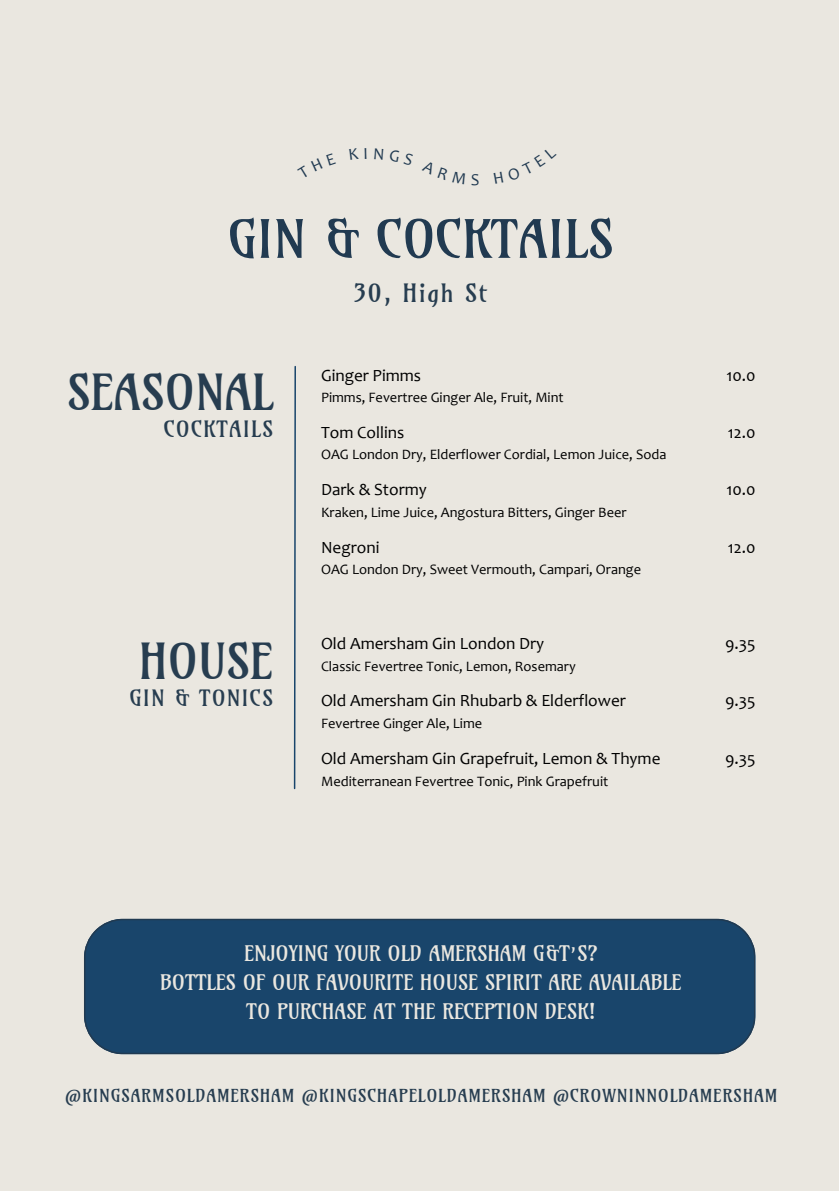
<style>
.page{position:relative;width:839px;height:1191px;background:#fff}
.page>*{position:absolute;margin:0;border:0;box-sizing:border-box;transform-origin:0 0}
.t1{font:51.8px "Amarante";color:#213a51}
.t2{font:47.6px "Amarante";color:#273d50}
.t3{font:24.2px "Amarante";letter-spacing:.06em;color:#273d50}
.t4{font:21.6px "Amarante";letter-spacing:.06em;color:#273d50}
.t5{font:20.6px/28.8px "Amarante";color:#eae7e0;text-align:center}
.t6{font:17.2px "Candara";color:#000}
.t7{font:17.2px "Amarante";letter-spacing:.055em;color:#273d50}
.t8{font:14.4px "Candara";color:#000}
</style>
<div class="page">
<div style="left:0;top:0;width:838px;height:1191px;background:#eae7e0"></div>
<svg style="left:293px;top:365px;width:3px;height:425px"></svg>
<div style="left:84px;top:919px;width:670px;height:135px;background:#19456b"></div>
<h5 class="t1" style="left:228px;top:207px;width:387px">GIN &amp; COCKTAILS</h5>
<p class="t2" style="left:67px;top:363px;width:208px">SEASONAL</p>
<p class="t4" style="left:164px;top:416px;width:111px">COCKTAILS</p>
<p class="t2" style="left:138px;top:632px;width:136px">HOUSE</p>
<p class="t4" style="left:129px;top:685px;width:145px">GIN &amp; TONICS</p>
<h5 class="t3" style="left:354px;top:278px;width:135px">30, High St</h5>
<h5 class="t6" style="left:321px;top:364px;width:102px">Ginger Pimms</h5>
<h5 class="t8" style="left:321px;top:388px;width:244px">Pimms, Fevertree Ginger Ale, Fruit, Mint</h5>
<h3 class="t6" style="left:321px;top:421px;width:85px">Tom Collins</h3>
<h4 class="t8" style="left:321px;top:446px;width:347px">OAG London Dry, Elderflower Cordial, Lemon Juice, Soda</h4>
<p class="t6" style="left:321px;top:479px;width:107px">Dark &amp; Stormy</p>
<p class="t8" style="left:321px;top:503px;width:307px">Kraken, Lime Juice, Angostura Bitters, Ginger Beer</p>
<p class="t6" style="left:321px;top:536px;width:60px">Negroni</p>
<p class="t8" style="left:321px;top:561px;width:321px">OAG London Dry, Sweet Vermouth, Campari, Orange</p>
<p class="t6" style="left:321px;top:633px;width:224px">Old Amersham Gin London Dry</p>
<p class="t8" style="left:321px;top:657px;width:256px">Classic Fevertree Tonic, Lemon, Rosemary</p>
<p class="t6" style="left:321px;top:690px;width:306px">Old Amersham Gin Rhubarb &amp; Elderflower</p>
<p class="t8" style="left:321px;top:714px;width:163px">Fevertree Ginger Ale, Lime</p>
<p class="t6" style="left:321px;top:748px;width:341px">Old Amersham Gin Grapefruit, Lemon &amp; Thyme</p>
<p class="t8" style="left:321px;top:772px;width:289px">Mediterranean Fevertree Tonic, Pink Grapefruit</p>
<h5 class="t6" style="left:726px;top:364px;width:31px">10.0</h5>
<p class="t6" style="left:727px;top:421px;width:29px">12.0</p>
<p class="t6" style="left:726px;top:479px;width:31px">10.0</p>
<p class="t6" style="left:727px;top:536px;width:29px">12.0</p>
<p class="t6" style="left:725px;top:633px;width:32px">9.35</p>
<p class="t6" style="left:725px;top:690px;width:32px">9.35</p>
<p class="t6" style="left:725px;top:748px;width:32px">9.35</p>
<h3 class="t5" style="left:160px;top:939px;width:522px">ENJOYING YOUR OLD AMERSHAM G&amp;T’S?<br>BOTTLES OF OUR FAVOURITE HOUSE SPIRIT ARE AVAILABLE<br>TO PURCHASE AT THE RECEPTION DESK!</h3>
<p class="t7" style="left:65px;top:1085px;width:713px">@KINGSARMSOLDAMERSHAM @KINGSCHAPELOLDAMERSHAM @CROWNINNOLDAMERSHAM</p>
</div>
